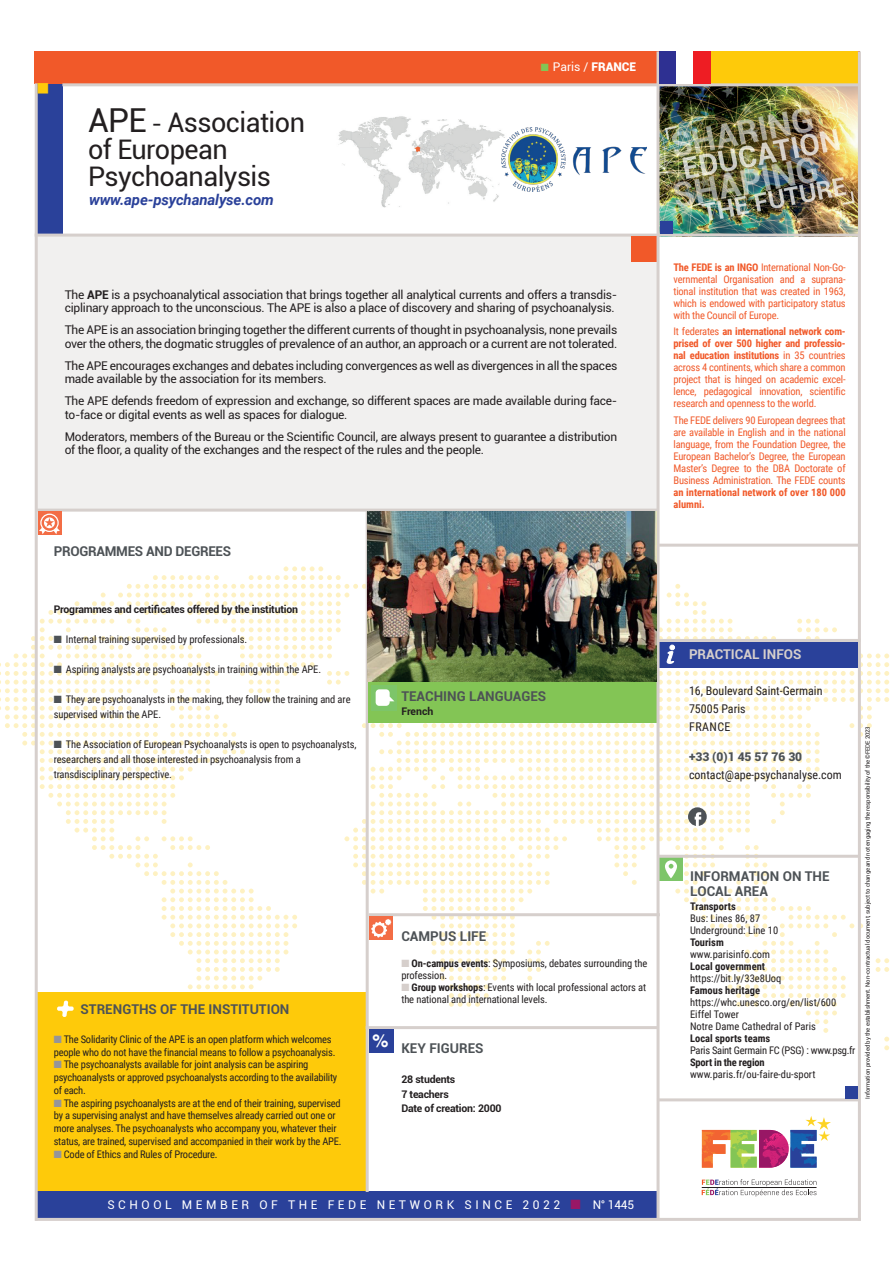
<style>
.page{position:relative;width:893px;height:1263px;background:#fff}
.page>*{position:absolute;margin:0;border:0;box-sizing:border-box;transform-origin:0 0}
.t1{font:27px/27px "Roboto";letter-spacing:-.02em;color:#231f20}
.t2{font:700 18px "Helvetica";color:#fff}
.t3{font:italic 700 15px "Roboto";letter-spacing:-.01em;color:#2a419a}
.t4{font:15px "Zapf Dingbats ITC";color:#feca0a}
.t5{font:700 13.5px/15px "Roboto";color:#4d5256}
.t6{font:700 13.5px "Roboto";letter-spacing:-.02em;color:#4d5256}
.t7{font:700 13.5px "Roboto";color:#d6cfcc}
.t8{font:12px/13.5px "Roboto";letter-spacing:-.02em;color:#231f20}
.t9{font:12px/18px "Roboto Condensed";color:#231f20}
.t10{font:12px "Roboto";letter-spacing:.3em;color:#fff}
.t11{font:900 12px "Roboto";color:#4d5256}
.t12{font:10.5px/12.8px "Roboto Condensed";letter-spacing:-.01em;color:#231f20}
.t13{font:10.5px/12px "Roboto Condensed";letter-spacing:-.02em;color:#f15929;text-align:justify}
.t14{font:700 10.5px/14.1px "Roboto";letter-spacing:-.02em;color:#231f20}
.t15{font:700 10.5px "Roboto Condensed";color:#231f20}
.t16{font:700 10.5px/12px "Roboto Condensed";color:#f15929}
.t17{font:700 10.5px "Roboto Condensed";letter-spacing:-.02em;color:#231f20}
.t18{font:6px "Roboto";letter-spacing:-.02em;color:#231f20}
.s1{font-size:33px}
.s2{font-size:24px}
.s3{color:#83c555}
.s4{font-weight:900}
.s5{font-weight:700}
.s6{color:#4d5256}
.s7{color:#959598}
.s8{color:#d6cfcc}
.s9{color:#991766}
</style>
<div class="page">
<svg style="left:702px;top:1116px;width:129px;height:51px"></svg>
<svg style="left:702px;top:1179px;width:114px;height:17px"></svg>
<hr style="left:702px;top:1187px;width:114px;height:1px;background:#231f20">
<div style="left:35px;top:51px;width:27px;height:183px;background:#2a419a"></div>
<div style="left:35px;top:51px;width:825px;height:33px;background:#f15929"></div>
<div style="left:659px;top:51px;width:199px;height:33px;background:#feca0a"></div>
<div style="left:36px;top:992px;width:332px;height:217px;background:#feca0a"></div>
<img style="left:659px;top:86px;width:199px;height:148px">
<div style="left:37px;top:1192px;width:620px;height:26px;background:#2a419a"></div>
<div style="left:36px;top:236px;width:623px;height:275px;background:#f1f0ef"></div>
<hr style="left:35px;top:83px;width:3px;height:1138px;background:#d6cfcc">
<hr style="left:366px;top:510px;width:3px;height:682px;background:#d6cfcc">
<hr style="left:35px;top:1218px;width:826px;height:3px;background:#d6cfcc">
<hr style="left:35px;top:234px;width:825px;height:3px;background:#d6cfcc">
<hr style="left:37px;top:509px;width:621px;height:3px;background:#d6cfcc">
<hr style="left:858px;top:51px;width:3px;height:1169px;background:#d6cfcc">
<svg style="left:38px;top:512px;width:24px;height:23px"></svg>
<div style="left:40px;top:514px;width:19px;height:18px;border:1px solid #fff;border-radius:50%"></div>
<svg style="left:39px;top:517px;width:21px;height:17px"></svg>
<hr style="left:657px;top:1098px;width:202px;height:3px;background:#d6cfcc">
<div style="left:845px;top:1086px;width:13px;height:12px;background:#2a419a"></div>
<div style="left:660px;top:221px;width:12px;height:13px;background:#2a419a"></div>
<div style="left:631px;top:237px;width:26px;height:25px;background:#f15929"></div>
<hr style="left:659px;top:544px;width:200px;height:3px;background:#d6cfcc">
<hr style="left:656px;top:51px;width:3px;height:1168px;background:#d6cfcc">
<hr style="left:62px;top:83px;width:798px;height:3px;background:#d6cfcc">
<div style="left:659px;top:51px;width:17px;height:32px;background:#2e3092"></div>
<div style="left:676px;top:51px;width:17px;height:32px;background:#fff"></div>
<div style="left:693px;top:51px;width:17px;height:32px;background:#ee1d23"></div>
<img style="left:368px;top:512px;width:288px;height:54px">
<img style="left:338px;top:116px;width:164px;height:92px">
<svg style="left:0;top:566px;width:889px;height:519px"></svg>
<img style="left:502px;top:128px;width:144px;height:63px">
<h3 class="t4" style="left:36px;top:94px;width:13px;rotate:-90deg">■</h3>
<h1 class="t1" style="left:88px;top:108px;width:218px"><span class="s1">APE</span> <span class="s2">-</span> Association of European<br>Psychoanalysis</h1>
<h3 class="t3" style="left:89px;top:189px;width:186px">www.ape-psychanalyse.com</h3>
<p class="t10" style="left:541px;top:58px;width:97px"><span class="s3">■</span> Paris / <span class="s4">FRANCE</span></p>
<p class="t8" style="left:65px;top:287px;width:554px">The <span class="s5">APE</span> is a psychoanalytical association that brings together all analytical currents and offers a transdis&shy;ciplinary approach to the unconscious. The APE is also a place of discovery and sharing of psychoanalysis.</p>
<p class="t8" style="left:65px;top:323px;width:554px">The APE is an association bringing together the different currents of thought in psychoanalysis, none prevails over the others, the dogmatic struggles of prevalence of an author, an approach or a current are not tolerated.</p>
<p class="t8" style="left:65px;top:358px;width:554px">The APE encourages exchanges and debates including convergences as well as divergences in all the spaces made available by the association for its members.</p>
<p class="t8" style="left:65px;top:394px;width:554px">The APE defends freedom of expression and exchange, so different spaces are made available during face&shy;to-face or digital events as well as spaces for dialogue.</p>
<p class="t8" style="left:65px;top:429px;width:554px">Moderators, members of the Bureau or the Scientific Council, are always present to guarantee a distribution of the floor, a quality of the exchanges and the respect of the rules and the people.</p>
<p class="t6" style="left:54px;top:541px;width:179px">PROGRAMMES AND DEGREES</p>
<p class="t14" style="left:54px;top:602px;width:246px">Programmes and certificates offered by the institution</p>
<p class="t12" style="left:54px;top:632px;width:195px"><span class="s6">■</span> Internal training supervised by professionals.</p>
<p class="t12" style="left:54px;top:662px;width:269px"><span class="s6">■</span> Aspiring analysts are psychoanalysts in training within the APE.</p>
<p class="t12" style="left:54px;top:691px;width:298px;line-height:15px"><span class="s6">■</span> They are psychoanalysts in the making, they follow the training and are supervised within the APE.</p>
<p class="t12" style="left:54px;top:736px;width:304px;line-height:15px"><span class="s6">■</span> The Association of European Psychoanalysts is open to psychoanalysts, researchers and all those interested in psychoanalysis from a transdisciplinary perspective.</p>
<p class="t5" style="left:401px;top:688px;width:146px">TEACHING LANGUAGES</p>
<p class="t14" style="left:401px;top:704px;width:34px">French</p>
<p class="t5" style="left:81px;top:1001px;width:210px">STRENGTHS OF THE INSTITUTION</p>
<p class="t12" style="left:54px;top:1032px;width:283px"><span class="s7">■</span> The Solidarity Clinic of the APE is an open platform which welcomes people who do not have the financial means to follow a psychoanalysis.</p>
<p class="t12" style="left:54px;top:1058px;width:285px"><span class="s7">■</span> The psychoanalysts available for joint analysis can be aspiring psychoanalysts or approved psychoanalysts according to the availability of each.</p>
<p class="t12" style="left:54px;top:1096px;width:289px"><span class="s7">■</span> The aspiring psychoanalysts are at the end of their training, supervised by a supervising analyst and have themselves already carried out one or more analyses. The psychoanalysts who accompany you, whatever their status, are trained, supervised and accompanied in their work by the APE.</p>
<p class="t12" style="left:54px;top:1147px;width:165px"><span class="s7">■</span> Code of Ethics and Rules of Procedure.</p>
<h2 class="t2" style="left:372px;top:1029px;width:18px">%</h2>
<p class="t5" style="left:401px;top:928px;width:86px">CAMPUS LIFE</p>
<p class="t12" style="left:401px;top:956px;width:247px;line-height:12px"><span class="s8">■</span> <span class="s5">On-campus events</span>: Symposiums, debates surrounding the profession.</p>
<p class="t12" style="left:401px;top:980px;width:246px;line-height:12px"><span class="s8">■</span> <span class="s5">Group workshops</span>: Events with local professional actors at the national and international levels.</p>
<p class="t5" style="left:401px;top:1040px;width:84px">KEY FIGURES</p>
<p class="t14" style="left:401px;top:1072px;width:102px">28 students<br>7 teachers<br>Date of creation: 2000</p>
<p class="t10" style="left:107px;top:1196px;width:528px">SCHOOL MEMBER OF THE FEDE NETWORK SINCE 2022 <span class="s9">■</span> N° 1445</p>
<p class="t13" style="left:673px;top:260px;width:174px"><span class="s5">The FEDE is an INGO</span> International Non-Go&shy;vernmental Organisation and a suprana&shy;tional institution that was created in 1963, which is endowed with participatory status with the Council of Europe.</p>
<p class="t13" style="left:673px;top:325px;width:174px">It federates <span class="s5">an international network com&shy;prised of over 500 higher and professio&shy;nal education institutions</span> in 35 countries across 4 continents, which share a common project that is hinged on academic excel&shy;lence, pedagogical innovation, scientific research and openness to the world.</p>
<p class="t13" style="left:673px;top:413px;width:174px">The FEDE delivers 90 European degrees that are available in English and in the national language, from the Foundation Degree, the European Bachelor’s Degree, the European Master’s Degree to the DBA Doctorate of Business Administration. The FEDE counts</p>
<p class="t16" style="left:673px;top:485px;width:174px">an international network of over 180 000 alumni.</p>
<p class="t7" style="left:689px;top:645px;width:114px">PRACTICAL INFOS</p>
<p class="t9" style="left:689px;top:681px;width:135px">16, Boulevard Saint-Germain<br>75005 Paris<br>FRANCE</p>
<p class="t11" style="left:689px;top:748px;width:115px">+33 (0)1 45 57 76 30</p>
<p class="t9" style="left:689px;top:765px;width:154px">contact@ape-psychanalyse.com</p>
<p class="t5" style="left:690px;top:868px;width:141px">INFORMATION ON THE<br>LOCAL AREA</p>
<p class="t15" style="left:690px;top:899px;width:47px">Transports</p>
<p class="t12" style="left:690px;top:912px;width:90px;line-height:12px">Bus: Lines 86, 87<br>Underground: Line 10</p>
<p class="t15" style="left:690px;top:935px;width:35px">Tourism</p>
<p class="t12" style="left:690px;top:947px;width:82px">www.parisinfo.com</p>
<p class="t15" style="left:690px;top:959px;width:77px">Local government</p>
<p class="t12" style="left:690px;top:971px;width:93px">https://bit.ly/33e8Uoq</p>
<p class="t15" style="left:690px;top:983px;width:71px">Famous heritage</p>
<p class="t12" style="left:690px;top:996px;width:148px;line-height:12px">https://whc.unesco.org/en/list/600<br>Eiffel Tower<br>Notre Dame Cathedral of Paris</p>
<p class="t15" style="left:690px;top:1031px;width:82px">Local sports teams</p>
<p class="t12" style="left:690px;top:1043px;width:167px">Paris Saint Germain FC (PSG) : www.psg.fr</p>
<p class="t17" style="left:690px;top:1055px;width:76px">Sport in the region</p>
<p class="t12" style="left:690px;top:1067px;width:127px">www.paris.fr/ou-faire-du-sport</p>
<p class="t18" style="left:863px;top:1099px;width:374px;rotate:-90deg">Information provided by the establishment. Non-contractual document, subject to change and not engaging the responsibility of the ©FEDE 2023</p>
</div>
